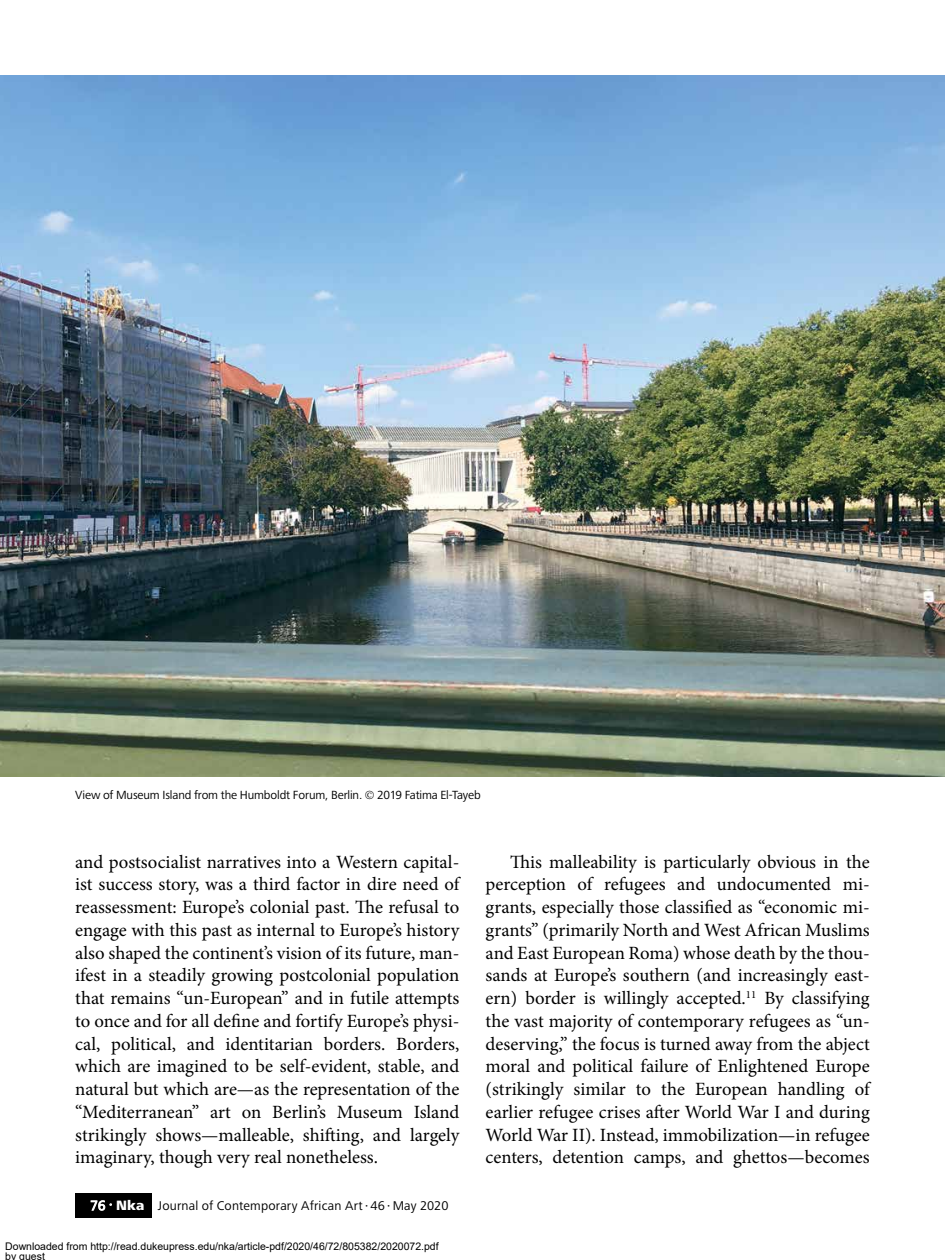
<style>
.page{position:relative;width:945px;height:1260px;background:#fff}
.page>*{position:absolute;margin:0;border:0;box-sizing:border-box;transform-origin:0 0}
.t1{font:18.72px/22.8px "Minion Pro";color:#000;text-align:justify}
.t2{font:13.12px "Frutiger Next Pro";letter-spacing:.015em;color:#000}
.t3{font:12.25px "Frutiger Next Pro";letter-spacing:-.01em;color:#000}
.t4{font:10.5px/10.5px "Arial";color:#000}
.s1{font-size:14px;color:#fff}
.s2{font-weight:800;font-size:14px;color:#fff}
.s3{font-size:7px}
</style>
<div class="page">
<div style="left:76px;top:1193px;width:76px;height:25px;background:#000"></div>
<img style="left:0;top:75px;width:945px;height:702px">
<p class="t3" style="left:75px;top:788px;width:407px">View of Museum Island from the Humboldt Forum, Berlin. 2019 Fatima El-Tayeb</p>
<p class="t1" style="left:75px;top:850px;width:386px">and postsocialist narratives into a Western capital&shy;ist success story, was a third factor in dire need of reassessment: Europe’s colonial past. The refusal to engage with this past as internal to Europe’s history also shaped the continent’s vision of its future, man&shy;ifest in a steadily growing postcolonial population that remains “un-European” and in futile attempts to once and for all define and fortify Europe’s physi&shy;cal, political, and identitarian borders. Borders, which are imagined to be self-evident, stable, and natural but which are—as the representation of the “Mediterranean” art on Berlin’s Museum Island strikingly shows—malleable, shifting, and largely imaginary, though very real nonetheless.</p>
<p class="t1" style="left:486px;top:850px;width:386px;text-indent:24px">This malleability is particularly obvious in the perception of refugees and undocumented mi&shy;grants, especially those classified as “economic mi&shy;grants” (primarily North and West African Muslims and East European Roma) whose death by the thou&shy;sands at Europe’s southern (and increasingly east&shy;ern) border is willingly accepted.<sup>11</sup> By classifying the vast majority of contemporary refugees as “un&shy;deserving,” the focus is turned away from the abject moral and political failure of Enlightened Europe (strikingly similar to the European handling of earlier refugee crises after World War I and during World War II). Instead, immobilization—in refugee centers, detention camps, and ghettos—becomes</p>
<p class="t2" style="left:90px;top:1198px;width:360px"><span class="s1">76</span> <sup>•</sup> <span class="s2">Nka</span> Journal of Contemporary African Art <span class="s3">•</span> 46 <span class="s3">•</span> May 2020</p>
<p class="t4" style="left:5px;top:1242px;width:435px">Downloaded from http://read.dukeupress.edu/nka/article-pdf/2020/46/72/805382/2020072.pdf by guest</p>
</div>
